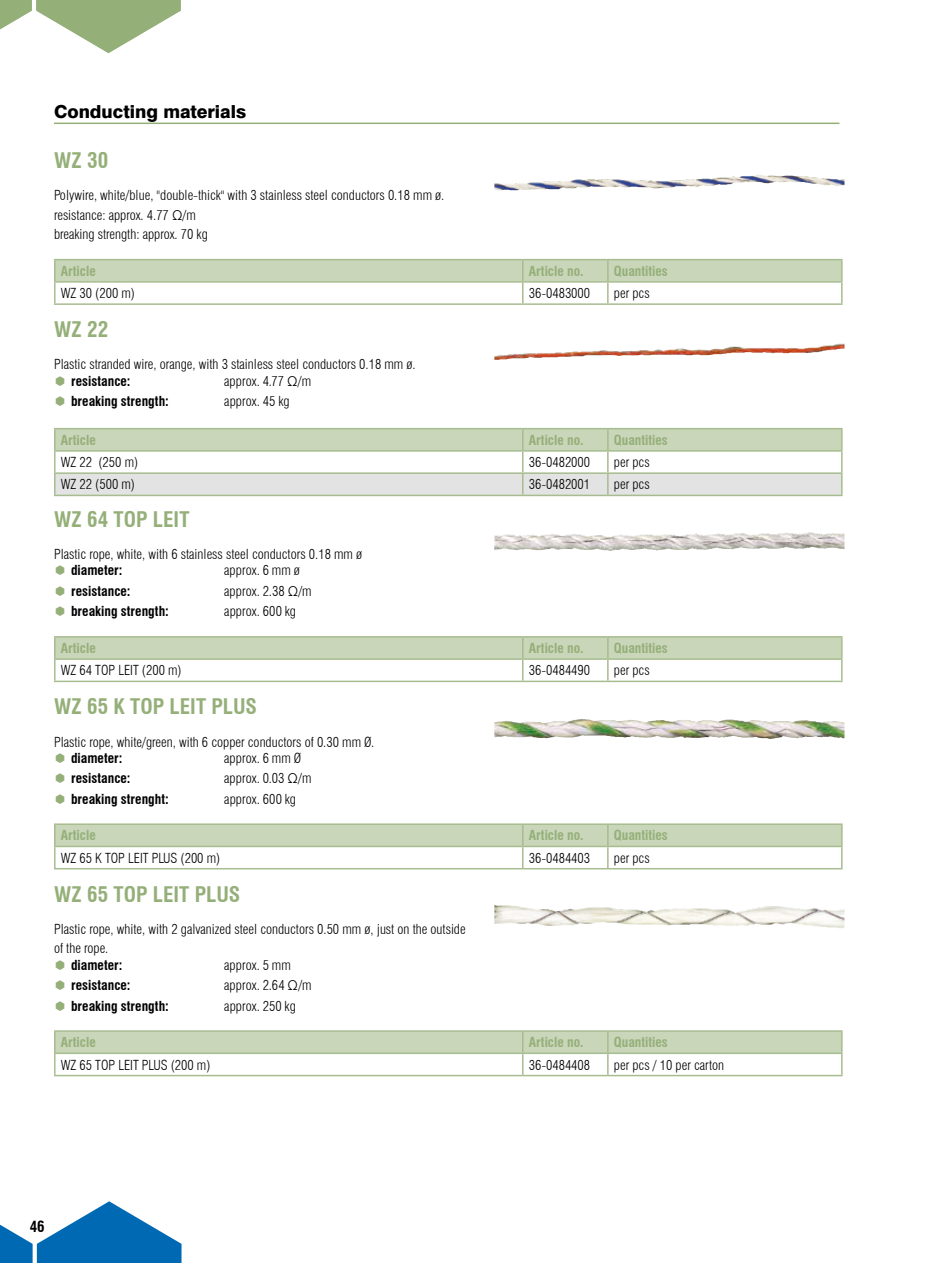
<style>
.page{position:relative;width:936px;height:1263px;background:#fff}
.page>*{position:absolute;margin:0;border:0;box-sizing:border-box;transform-origin:0 0}
.t1{font:700 condensed 21px "Swiss 721 BT";letter-spacing:.005em;color:#95af79}
.t2{font:800 18px "Swiss 721 BT";color:#000}
.t3{font:700 condensed 15px "Swiss 721 BT";color:#000}
.t4{font:300 condensed 13.5px/19.5px "Swiss 721 BT";color:#000}
.t5{font:700 condensed 13.5px "Swiss 721 BT";color:#000}
.t6{font:700 condensed 13.5px "Swiss 721 BT";color:#95af79}
</style>
<div class="page">
<hr style="left:54px;top:123px;width:785px;height:1px;background:#95af79">
<hr style="left:54px;top:260px;width:2px;height:21px;background:#a7bc8f">
<hr style="left:54px;top:259px;width:468px;height:1px;background:#a7bc8f">
<hr style="left:54px;top:281px;width:468px;height:2px;background:#a7bc8f">
<hr style="left:522px;top:259px;width:86px;height:1px;background:#a7bc8f">
<hr style="left:608px;top:259px;width:234px;height:1px;background:#a7bc8f">
<hr style="left:54px;top:283px;width:2px;height:20px;background:#a7bc8f">
<hr style="left:54px;top:303px;width:468px;height:2px;background:#a7bc8f">
<svg style="left:55px;top:260px;width:787px;height:44px"></svg>
<hr style="left:522px;top:303px;width:86px;height:2px;background:#a7bc8f">
<hr style="left:608px;top:303px;width:234px;height:2px;background:#a7bc8f">
<img style="left:494px;top:175px;width:262px;height:15px">
<img style="left:494px;top:344px;width:343px;height:16px">
<hr style="left:54px;top:429px;width:2px;height:21px;background:#a7bc8f">
<hr style="left:54px;top:428px;width:468px;height:1px;background:#a7bc8f">
<hr style="left:54px;top:450px;width:468px;height:2px;background:#a7bc8f">
<hr style="left:522px;top:428px;width:86px;height:1px;background:#a7bc8f">
<hr style="left:608px;top:428px;width:234px;height:1px;background:#a7bc8f">
<hr style="left:54px;top:452px;width:2px;height:20px;background:#a7bc8f">
<hr style="left:54px;top:474px;width:2px;height:21px;background:#a7bc8f">
<hr style="left:54px;top:472px;width:468px;height:2px;background:#a7bc8f">
<hr style="left:54px;top:495px;width:468px;height:1px;background:#a7bc8f">
<svg style="left:55px;top:429px;width:787px;height:66px"></svg>
<hr style="left:522px;top:472px;width:86px;height:2px;background:#a7bc8f">
<hr style="left:608px;top:472px;width:234px;height:2px;background:#a7bc8f">
<hr style="left:522px;top:495px;width:86px;height:1px;background:#a7bc8f">
<hr style="left:608px;top:495px;width:234px;height:1px;background:#a7bc8f">
<hr style="left:54px;top:638px;width:2px;height:20px;background:#a7bc8f">
<hr style="left:54px;top:636px;width:468px;height:2px;background:#a7bc8f">
<hr style="left:54px;top:658px;width:468px;height:2px;background:#a7bc8f">
<hr style="left:522px;top:636px;width:86px;height:2px;background:#a7bc8f">
<hr style="left:608px;top:636px;width:234px;height:2px;background:#a7bc8f">
<hr style="left:54px;top:660px;width:2px;height:21px;background:#a7bc8f">
<hr style="left:54px;top:681px;width:468px;height:1px;background:#a7bc8f">
<svg style="left:55px;top:637px;width:787px;height:44px"></svg>
<hr style="left:522px;top:681px;width:86px;height:1px;background:#a7bc8f">
<hr style="left:608px;top:681px;width:234px;height:1px;background:#a7bc8f">
<img style="left:512px;top:533px;width:296px;height:4px">
<hr style="left:54px;top:825px;width:2px;height:21px;background:#a7bc8f">
<hr style="left:54px;top:823px;width:468px;height:2px;background:#a7bc8f">
<hr style="left:54px;top:846px;width:468px;height:1px;background:#a7bc8f">
<hr style="left:522px;top:823px;width:86px;height:2px;background:#a7bc8f">
<hr style="left:608px;top:823px;width:234px;height:2px;background:#a7bc8f">
<hr style="left:54px;top:847px;width:2px;height:21px;background:#a7bc8f">
<hr style="left:54px;top:868px;width:468px;height:1px;background:#a7bc8f">
<svg style="left:55px;top:825px;width:787px;height:43px"></svg>
<hr style="left:522px;top:868px;width:86px;height:1px;background:#a7bc8f">
<hr style="left:608px;top:868px;width:234px;height:1px;background:#a7bc8f">
<img style="left:494px;top:720px;width:254px;height:18px">
<hr style="left:54px;top:1032px;width:2px;height:20px;background:#a7bc8f">
<hr style="left:54px;top:1030px;width:468px;height:2px;background:#a7bc8f">
<hr style="left:54px;top:1052px;width:468px;height:2px;background:#a7bc8f">
<hr style="left:522px;top:1030px;width:86px;height:2px;background:#a7bc8f">
<hr style="left:608px;top:1030px;width:234px;height:2px;background:#a7bc8f">
<hr style="left:54px;top:1054px;width:2px;height:21px;background:#a7bc8f">
<hr style="left:54px;top:1075px;width:468px;height:1px;background:#a7bc8f">
<svg style="left:55px;top:1032px;width:787px;height:43px"></svg>
<hr style="left:522px;top:1075px;width:86px;height:1px;background:#a7bc8f">
<hr style="left:608px;top:1075px;width:234px;height:1px;background:#a7bc8f">
<img style="left:494px;top:904px;width:350px;height:24px">
<svg style="left:0;top:0;width:181px;height:53px"></svg>
<svg style="left:0;top:1201px;width:181px;height:62px"></svg>
<h2 class="t2" style="left:54px;top:101px;width:194px">Conducting materials</h2>
<h1 class="t1" style="left:54px;top:148px;width:56px">WZ 30</h1>
<p class="t4" style="left:54px;top:185px;width:392px">Polywire, white/blue, "double-thick" with 3 stainless steel conductors 0.18 mm ø. resistance: approx. 4.77 Ω/m<br>breaking strength: approx. 70 kg</p>
<p class="t6" style="left:61px;top:263px;width:36px">Article</p>
<p class="t6" style="left:528px;top:263px;width:56px">Article no.</p>
<p class="t6" style="left:614px;top:263px;width:55px">Quantities</p>
<p class="t4" style="left:61px;top:283px;width:76px">WZ 30 (200 m)</p>
<p class="t4" style="left:528px;top:283px;width:63px">36-0483000</p>
<p class="t4" style="left:614px;top:283px;width:37px">per pcs</p>
<h1 class="t1" style="left:54px;top:317px;width:56px">WZ 22</h1>
<p class="t4" style="left:54px;top:355px;width:363px">Plastic stranded wire, orange, with 3 stainless steel conductors 0.18 mm ø.</p>
<p class="t5" style="left:71px;top:373px;width:61px">resistance:</p>
<p class="t4" style="left:224px;top:371px;width:88px">approx. 4.77 Ω/m</p>
<p class="t5" style="left:71px;top:393px;width:99px">breaking strength:</p>
<p class="t4" style="left:224px;top:391px;width:67px">approx. 45 kg</p>
<p class="t6" style="left:61px;top:432px;width:36px">Article</p>
<p class="t6" style="left:528px;top:432px;width:56px">Article no.</p>
<p class="t6" style="left:614px;top:432px;width:55px">Quantities</p>
<p class="t4" style="left:61px;top:452px;width:79px">WZ 22 (250 m)</p>
<p class="t4" style="left:528px;top:452px;width:63px">36-0482000</p>
<p class="t4" style="left:614px;top:452px;width:37px">per pcs</p>
<p class="t4" style="left:61px;top:475px;width:76px">WZ 22 (500 m)</p>
<p class="t4" style="left:528px;top:475px;width:63px">36-0482001</p>
<p class="t4" style="left:614px;top:475px;width:37px">per pcs</p>
<h1 class="t1" style="left:54px;top:507px;width:137px">WZ 64 TOP LEIT</h1>
<p class="t4" style="left:54px;top:545px;width:309px">Plastic rope, white, with 6 stainless steel conductors 0.18 mm ø</p>
<p class="t5" style="left:71px;top:562px;width:53px">diameter:</p>
<p class="t4" style="left:224px;top:561px;width:77px">approx. 6 mm ø</p>
<p class="t5" style="left:71px;top:583px;width:61px">resistance:</p>
<p class="t4" style="left:224px;top:581px;width:89px">approx. 2.38 Ω/m</p>
<p class="t5" style="left:71px;top:603px;width:99px">breaking strength:</p>
<p class="t4" style="left:224px;top:602px;width:73px">approx. 600 kg</p>
<p class="t6" style="left:61px;top:640px;width:36px">Article</p>
<p class="t6" style="left:528px;top:640px;width:56px">Article no.</p>
<p class="t6" style="left:614px;top:640px;width:55px">Quantities</p>
<p class="t4" style="left:61px;top:661px;width:122px">WZ 64 TOP LEIT (200 m)</p>
<p class="t4" style="left:528px;top:661px;width:63px">36-0484490</p>
<p class="t4" style="left:614px;top:661px;width:37px">per pcs</p>
<h1 class="t1" style="left:54px;top:694px;width:204px">WZ 65 K TOP LEIT PLUS</h1>
<p class="t4" style="left:54px;top:732px;width:322px">Plastic rope, white/green, with 6 copper conductors of 0.30 mm Ø.</p>
<p class="t5" style="left:71px;top:750px;width:53px">diameter:</p>
<p class="t4" style="left:224px;top:748px;width:78px">approx. 6 mm Ø</p>
<p class="t5" style="left:71px;top:770px;width:61px">resistance:</p>
<p class="t4" style="left:224px;top:768px;width:89px">approx. 0.03 Ω/m</p>
<p class="t5" style="left:71px;top:791px;width:99px">breaking strenght:</p>
<p class="t4" style="left:224px;top:789px;width:73px">approx. 600 kg</p>
<p class="t6" style="left:61px;top:827px;width:36px">Article</p>
<p class="t6" style="left:528px;top:827px;width:56px">Article no.</p>
<p class="t6" style="left:614px;top:827px;width:55px">Quantities</p>
<p class="t4" style="left:61px;top:848px;width:161px">WZ 65 K TOP LEIT PLUS (200 m)</p>
<p class="t4" style="left:528px;top:848px;width:63px">36-0484403</p>
<p class="t4" style="left:614px;top:848px;width:37px">per pcs</p>
<h1 class="t1" style="left:54px;top:881px;width:188px">WZ 65 TOP LEIT PLUS</h1>
<p class="t4" style="left:54px;top:919px;width:413px">Plastic rope, white, with 2 galvanized steel conductors 0.50 mm ø, just on the outside of the rope.</p>
<p class="t5" style="left:71px;top:957px;width:53px">diameter:</p>
<p class="t4" style="left:224px;top:955px;width:68px">approx. 5 mm</p>
<p class="t5" style="left:71px;top:977px;width:61px">resistance:</p>
<p class="t4" style="left:224px;top:975px;width:89px">approx. 2.64 Ω/m</p>
<p class="t5" style="left:71px;top:997px;width:99px">breaking strength:</p>
<p class="t4" style="left:224px;top:996px;width:73px">approx. 250 kg</p>
<p class="t6" style="left:61px;top:1034px;width:36px">Article</p>
<p class="t6" style="left:528px;top:1034px;width:56px">Article no.</p>
<p class="t6" style="left:614px;top:1034px;width:55px">Quantities</p>
<p class="t4" style="left:61px;top:1055px;width:151px">WZ 65 TOP LEIT PLUS (200 m)</p>
<p class="t4" style="left:528px;top:1055px;width:63px">36-0484408</p>
<p class="t4" style="left:614px;top:1055px;width:112px">per pcs / 10 per carton</p>
<p class="t3" style="left:30px;top:1217px;width:16px">46</p>
</div>
